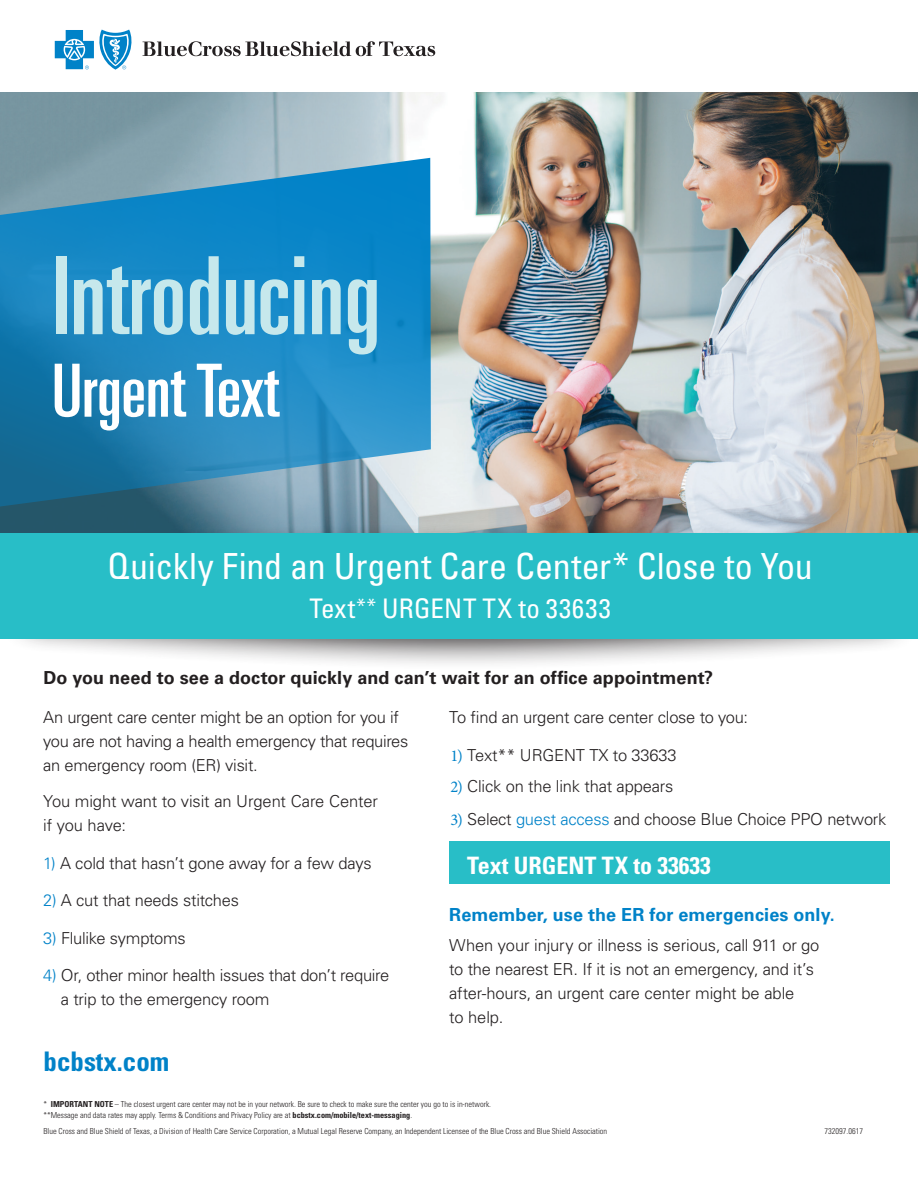
<style>
.page{position:relative;width:918px;height:1188px;background:#fff}
.page>*{position:absolute;margin:0;border:0;box-sizing:border-box;transform-origin:0 0}
.t1{font:ultra-condensed 108px "Univers LT Std";color:#c6e8ec}
.t2{font:ultra-condensed 73.5px "Univers LT Std";color:#fff}
.t3{font:condensed 36px "Univers LT Std";letter-spacing:-.005em;color:#fff}
.t4{font:condensed 27px "Univers LT Std";letter-spacing:.02em;color:#fff}
.t5{font:700 condensed 27px "Univers LT Std";color:#0082c8}
.t6{font:700 condensed 24px "Univers LT Std";color:#fff}
.t7{font:700 18px "Univers LT Std";letter-spacing:.005em;color:#231f20}
.t8{font:700 18px "Univers LT Std";letter-spacing:.005em;color:#0082c8}
.t9{font:300 16.5px/24px "Univers LT Std";letter-spacing:-.015em;color:#231f20}
.t10{font:300 condensed 8.25px/11.2px "Univers LT Std";color:#231f20}
.s1{color:#0082c8}
.s2{font-family:"Minion Pro";font-weight:400;color:#0082c8}
.s3{font-family:"Univers"}
.s4{font-weight:700}
</style>
<div class="page">
<img style="left:0;top:93px;width:918px;height:441px">
<svg style="left:0;top:158px;width:431px;height:350px"></svg>
<div style="left:3px;top:523px;width:915px;height:148px;background:#231f20;opacity:.85"></div>
<div style="left:0;top:534px;width:918px;height:105px;background:#28bec7"></div>
<div style="left:449px;top:841px;width:441px;height:42px;background:#28bec7"></div>
<svg style="left:143px;top:41px;width:292px;height:15px"></svg>
<svg style="left:55px;top:30px;width:77px;height:40px"></svg>
<h1 class="t1" style="left:52px;top:234px;width:330px">Introducing</h1>
<h2 class="t2" style="left:52px;top:349px;width:228px">Urgent Text</h2>
<h3 class="t3" style="left:107px;top:544px;width:707px">Quickly Find an Urgent Care Center* Close to You</h3>
<h3 class="t4" style="left:310px;top:592px;width:303px">Text<sup>**</sup> URGENT TX to 33633</h3>
<p class="t7" style="left:44px;top:667px;width:671px">Do you need to see a doctor quickly and can’t wait for an office appointment?</p>
<p class="t9" style="left:43px;top:705px;width:367px">An urgent care center might be an option for you if you are not having a health emergency that requires an emergency room (ER) visit.</p>
<p class="t9" style="left:43px;top:790px;width:336px">You might want to visit an Urgent Care Center if you have:</p>
<p class="t9" style="left:43px;top:851px;width:330px"><span class="s1">1)</span> A cold that hasn’t gone away for a few days</p>
<p class="t9" style="left:43px;top:889px;width:197px"><span class="s1">2)</span> A cut that needs stitches</p>
<p class="t9" style="left:43px;top:926px;width:144px"><span class="s1">3)</span> Flulike symptoms</p>
<p class="t9" style="left:61px;top:964px;width:330px;text-indent:-18px"><span class="s1">4)</span> Or, other minor health issues that don’t require a trip to the emergency room</p>
<h3 class="t5" style="left:44px;top:1045px;width:127px">bcbstx.com</h3>
<p class="t9" style="left:449px;top:706px;width:300px">To find an urgent care center close to you:</p>
<p class="t9" style="left:451px;top:743px;width:228px"><span class="s2">1)</span> Text** URGENT TX to 33633</p>
<p class="t9" style="left:451px;top:774px;width:224px"><span class="s2">2)</span> Click on the link that appears</p>
<p class="t9" style="left:451px;top:807px;width:437px"><span class="s2">3)</span> Select <span class="s1">guest access</span> and choose <span class="s3">Blue Choice PPO</span> network</p>
<h3 class="t6" style="left:467px;top:851px;width:245px">Text URGENT TX to 33633</h3>
<p class="t8" style="left:449px;top:904px;width:387px">Remember, use the ER for emergencies only.</p>
<p class="t9" style="left:449px;top:934px;width:372px">When your injury or illness is serious, call 911 or go to the nearest ER. If it is not an emergency, and it’s after-hours, an urgent care center might be able<br>to help.</p>
<p class="t10" style="left:44px;top:1098px;width:449px">* <span class="s4">IMPORTANT NOTE</span> – The closest urgent care center may not be in your network. Be sure to check to make sure the center you go to is in‐network. **Message and data rates may apply. Terms &amp; Conditions and Privacy Policy are at <span class="s4">bcbstx.com/mobile/text-messaging</span>.</p>
<p class="t10" style="left:44px;top:1125px;width:565px">Blue Cross and Blue Shield of Texas, a Division of Health Care Service Corporation, a Mutual Legal Reserve Company, an Independent Licensee of the Blue Cross and Blue Shield Association</p>
<p class="t10" style="left:825px;top:1125px;width:40px">732097.0617</p>
</div>
